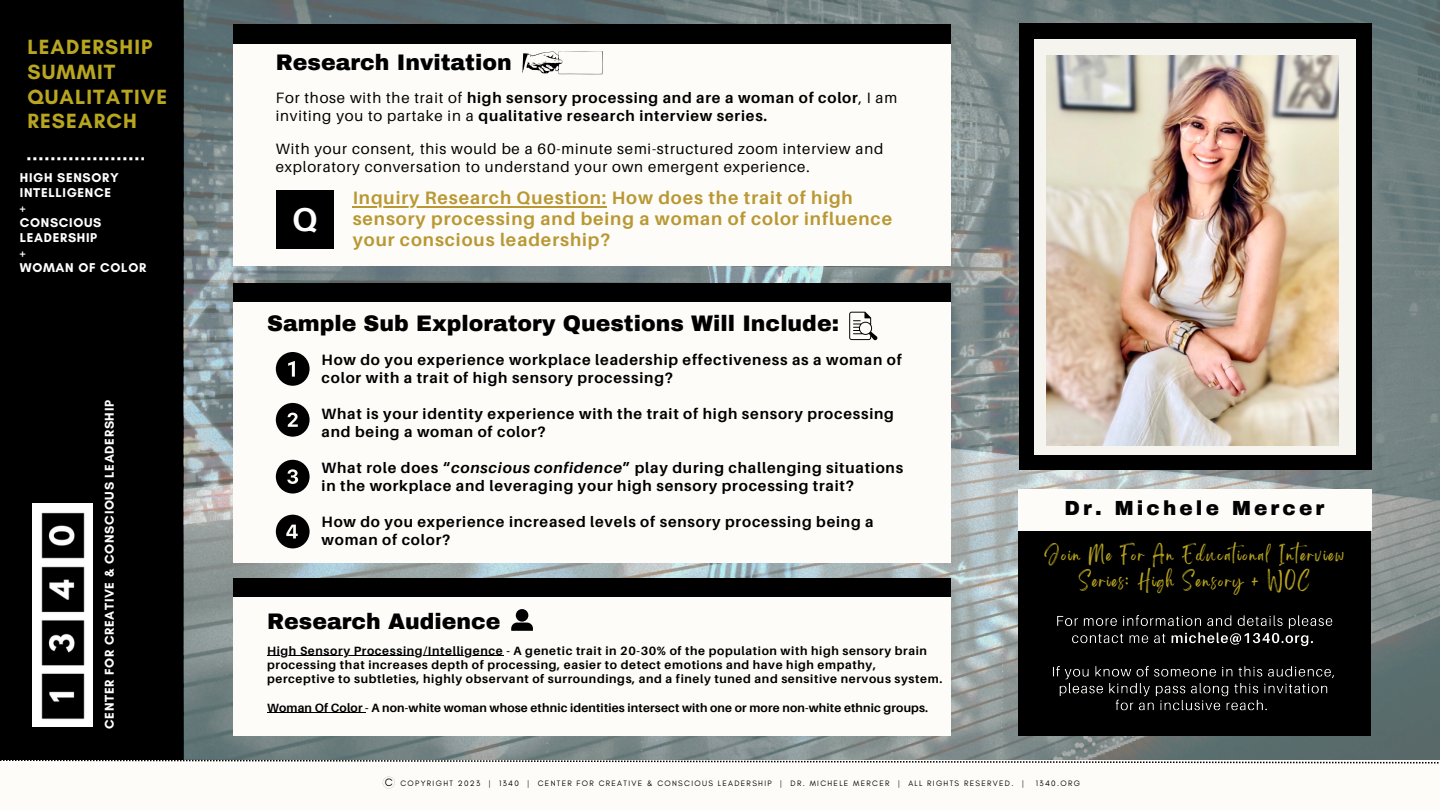
<style>
.page{position:relative;width:1440px;height:810px;background:#fdfcf8}
.page>*{position:absolute;margin:0;border:0;box-sizing:border-box;transform-origin:0 0}
.t1{font:700 33px "Aileron";color:#fff}
.t2{font:900 22px "Archivo";color:#000}
.t3{font:700 21px/24.8px "Glacial Indifference";letter-spacing:.055em;color:#b8a520}
.t4{font:900 20px "Archivo";letter-spacing:.155em;color:#000}
.t5{font:700 18px/21px "Aileron";letter-spacing:.055em;color:#b99834}
.t6{font:700 15px/18px "Aileron";letter-spacing:.055em;color:#000}
.t7{font:15px/18px "Aileron";letter-spacing:.055em;color:#000}
.t8{font:14px/25.5px "Brightwall";letter-spacing:.12em;color:#b8a520;text-align:center}
.t9{font:700 13px/15px "Glacial Indifference";letter-spacing:.055em;color:#fff}
.t10{font:700 12px/14.2px "Aileron";letter-spacing:.055em;color:#000}
.t11{font:700 12px "Aileron";letter-spacing:.015em;color:#000}
.t12{font:10.9px "Glacial Indifference";color:#000}
.t13{font:8px "Glacial Indifference";letter-spacing:.165em;color:#000}
.s1{font-weight:400}
.s2{font-style:italic}
</style>
<div class="page">
<svg style="left:0;top:759px;width:1439px;height:5px"></svg>
<div style="left:0;top:0;width:184px;height:759px;background:#000"></div>
<svg style="left:27px;top:157px;width:117px;height:3px"></svg>
<svg style="left:383px;top:777px;width:12px;height:12px"></svg>
<img style="left:33px;top:503px;width:60px;height:224px">
<img style="left:184px;top:0;width:1256px;height:760px">
<div style="left:1020px;top:24px;width:352px;height:446px;background:#000"></div>
<div style="left:1034px;top:39px;width:321px;height:415px;background:#f6f4ef"></div>
<img style="left:1046px;top:55px;width:293px;height:391px">
<div style="left:233px;top:283px;width:718px;height:280px;background:#fdfcf8"></div>
<svg style="left:849px;top:312px;width:29px;height:29px"></svg>
<div style="left:233px;top:24px;width:718px;height:241px;background:#fdfcf8"></div>
<svg style="left:276px;top:352px;width:34px;height:34px"></svg>
<svg style="left:276px;top:403px;width:34px;height:34px"></svg>
<svg style="left:276px;top:460px;width:34px;height:34px"></svg>
<svg style="left:276px;top:515px;width:34px;height:33px"></svg>
<div style="left:233px;top:24px;width:718px;height:19px;background:#000"></div>
<div style="left:233px;top:283px;width:718px;height:19px;background:#000"></div>
<div style="left:276px;top:190px;width:58px;height:58px;background:#000"></div>
<div style="left:1018px;top:504px;width:352px;height:232px;background:#000"></div>
<div style="left:1018px;top:490px;width:354px;height:41px;background:#fdfcf8"></div>
<div style="left:233px;top:597px;width:718px;height:139px;background:#fdfcf8"></div>
<svg style="left:522px;top:51px;width:80px;height:23px"></svg>
<div style="left:233px;top:578px;width:718px;height:19px;background:#000"></div>
<svg style="left:511px;top:609px;width:22px;height:22px"></svg>
<img style="left:1057px;top:615px;width:276px;height:32px">
<img style="left:1052px;top:666px;width:282px;height:45px">
<hr style="left:353px;top:206px;width:254px;height:1px;background:#b99834">
<hr style="left:267px;top:655px;width:236px;height:1px;background:#000">
<hr style="left:267px;top:712px;width:98px;height:1px;background:#000">
<p class="t3" style="left:27px;top:34px;width:127px">LEADERSHIP</p>
<p class="t3" style="left:27px;top:59px;width:141px">SUMMIT<br>QUALITATIVE</p>
<p class="t3" style="left:27px;top:109px;width:111px">RESEARCH</p>
<p class="t9" style="left:20px;top:170px;width:100px">HIGH SENSORY<br>INTELLIGENCE</p>
<p class="t9" style="left:20px;top:200px;width:7px">+</p>
<p class="t9" style="left:20px;top:215px;width:83px">CONSCIOUS<br>LEADERSHIP</p>
<p class="t9" style="left:20px;top:245px;width:7px">+</p>
<p class="t9" style="left:20px;top:260px;width:128px">WOMAN OF COLOR</p>
<p class="t9" style="left:102px;top:729px;width:330px;rotate:-90deg">CENTER FOR CREATIVE &amp; CONSCIOUS LEADERSHIP</p>
<p class="t2" style="left:276px;top:51px;width:237px">Research Invitation</p>
<p class="t6" style="left:276px;top:89px;width:623px"><span class="s1">For those with the trait of</span> high sensory processing and are a woman of color<span class="s1">, I am inviting you to partake in a</span> qualitative research interview series.</p>
<p class="t7" style="left:276px;top:140px;width:609px">With your consent, this would be a 60-minute semi-structured zoom interview and exploratory conversation to understand your own emergent experience.</p>
<p class="t1" style="left:292px;top:199px;width:27px">Q</p>
<p class="t5" style="left:353px;top:187px;width:541px">Inquiry Research Question: How does the trait of high sensory processing and being a woman of color influence your conscious leadership?</p>
<p class="t2" style="left:267px;top:312px;width:573px">Sample Sub Exploratory Questions Will Include:</p>
<p class="t6" style="left:322px;top:350px;width:582px">How do you experience workplace leadership effectiveness as a woman of color with a trait of high sensory processing?</p>
<p class="t6" style="left:322px;top:404px;width:574px">What is your identity experience with the trait of high sensory processing and being a woman of color?</p>
<p class="t6" style="left:322px;top:458px;width:583px">What role does “<span class="s2">conscious confidence</span>” play during challenging situations in the workplace and leveraging your high sensory processing trait?</p>
<p class="t6" style="left:322px;top:512px;width:554px">How do you experience increased levels of sensory processing being a woman of color?</p>
<p class="t2" style="left:267px;top:610px;width:235px">Research Audience</p>
<p class="t10" style="left:267px;top:643px;width:677px">High Sensory Processing/Intelligence - A genetic trait in 20-30% of the population with high sensory brain processing that increases depth of processing, easier to detect emotions and have high empathy, perceptive to subtleties, highly observant of surroundings, and a finely tuned and sensitive nervous system.</p>
<p class="t11" style="left:267px;top:700px;width:663px">Woman Of Color - A non-white woman whose ethnic identities intersect with one or more non-white ethnic groups.</p>
<p class="t4" style="left:1064px;top:498px;width:261px">Dr. Michele Mercer</p>
<p class="t8" style="left:1045px;top:546px;width:301px">Join Me For An Educational Interview<br>Series: High Sensory + WOC</p>
<p class="t12" style="left:385px;top:775px;width:9px">C</p>
<p class="t13" style="left:400px;top:779px;width:625px">COPYRIGHT 2023 | 1340 | CENTER FOR CREATIVE &amp; CONSCIOUS LEADERSHIP | DR. MICHELE MERCER | ALL RIGHTS RESERVED. |</p>
<p class="t13" style="left:1036px;top:779px;width:46px">1340.ORG</p>
</div>
